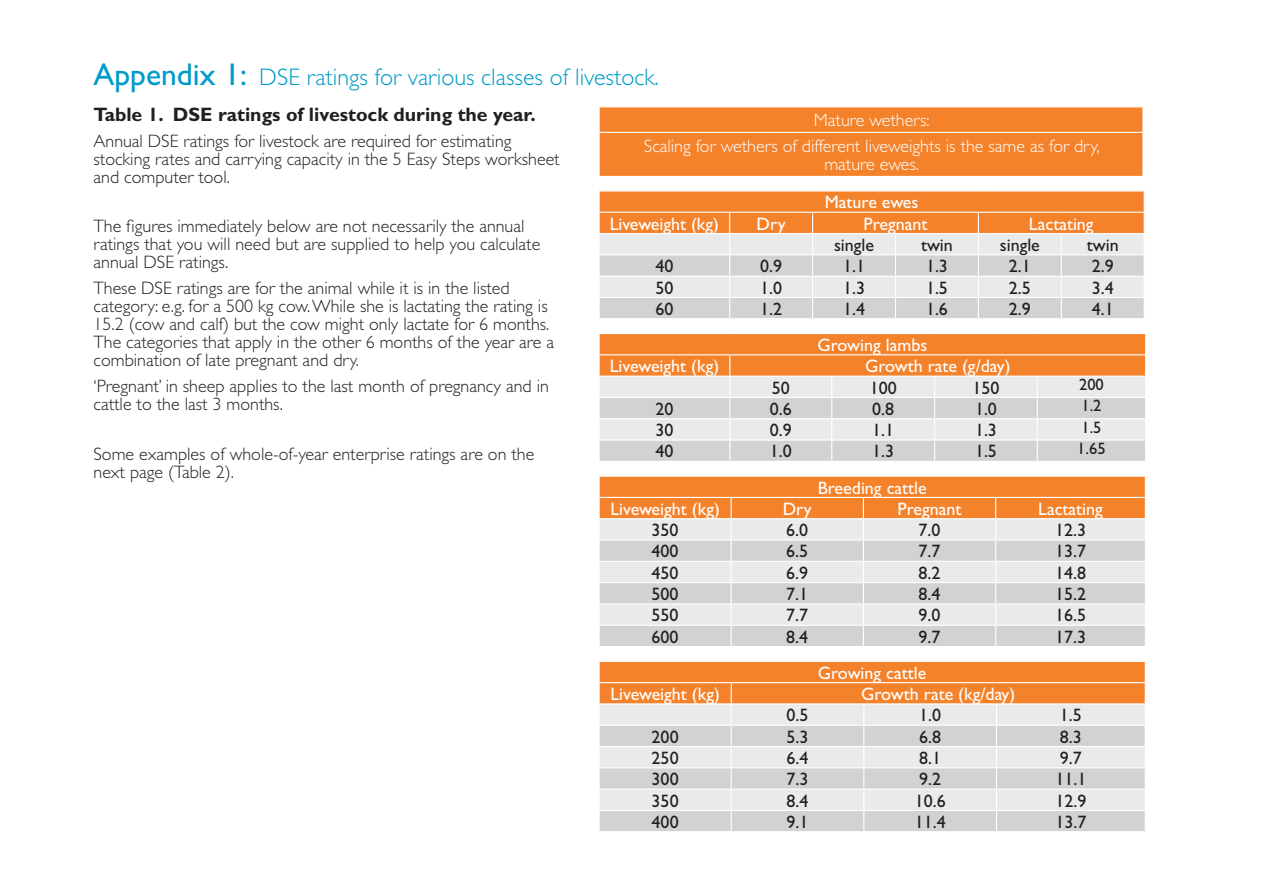
<style>
.page{position:relative;width:1263px;height:893px;background:#fff}
.page>*{position:absolute;margin:0;border:0;box-sizing:border-box;transform-origin:0 0}
.Level_1_heading{font:300 24px "Gill Sans";color:#009bc8}
.bodytext12pt{font:700 19.5px "Gill Sans";color:#231f20}
.bodytext12pt-2{font:300 18px/18px "Gill Sans";color:#231f20}
.t1{font:18px "Gill Sans";color:#231f20}
.t2{font:18px "Gill Sans";color:#fff}
.bodytext12pt-3{font:300 18px/18px "Gill Sans";color:#fff;text-align:center}
.t3{font:16.5px "Gill Sans";color:#231f20}
.s1{font-weight:400;font-size:31.5px}
</style>
<div class="page">
<div style="left:599px;top:107px;width:544px;height:69px;background:#f4822b"></div>
<hr style="left:598px;top:132px;width:545px;height:1px;background:#fff">
<hr style="left:598px;top:133px;width:2px;height:43px;background:#fff">
<hr style="left:1142px;top:133px;width:1px;height:43px;background:#fff">
<svg style="left:599px;top:191px;width:546px;height:127px;background:#e6c2a8"></svg>
<svg style="left:599px;top:334px;width:547px;height:127px;background:#e6c2a8"></svg>
<svg style="left:599px;top:476px;width:547px;height:170px;background:#e4cab6"></svg>
<svg style="left:599px;top:661px;width:547px;height:170px;background:#e4cab6"></svg>
<p class="Level_1_heading" style="left:94px;top:63px;width:567px"><span class="s1">Appendix 1:</span> DSE ratings for various classes of livestock.</p>
<p class="bodytext12pt" style="left:94px;top:103px;width:444px">Table 1. DSE ratings of livestock during the year.</p>
<p class="bodytext12pt-2" style="left:94px;top:132px;width:468px">Annual DSE ratings for livestock are required for estimating stocking rates and carrying capacity in the 5 Easy Steps worksheet and computer tool.</p>
<p class="bodytext12pt-2" style="left:94px;top:218px;width:448px">The figures immediately below are not necessarily the annual ratings that you will need but are supplied to help you calculate annual DSE ratings.</p>
<p class="bodytext12pt-2" style="left:94px;top:279px;width:462px">These DSE ratings are for the animal while it is in the listed category: e.g. for a 500 kg cow. While she is lactating the rating is 15.2 (cow and calf) but the cow might only lactate for 6 months.<br>The categories that apply in the other 6 months of the year are a combination of late pregnant and dry.</p>
<p class="bodytext12pt-2" style="left:94px;top:377px;width:457px">‘Pregnant’ in sheep applies to the last month of pregnancy and in cattle to the last 3 months.</p>
<p class="bodytext12pt-2" style="left:94px;top:445px;width:442px">Some examples of whole-of-year enterprise ratings are on the next page (Table 2).</p>
<p class="bodytext12pt-3" style="left:814px;top:112px;width:117px">Mature wethers:</p>
<p class="bodytext12pt-3" style="left:644px;top:137px;width:457px">Scaling for wethers of different liveweights is the same as for dry, mature ewes.</p>
<p class="t2" style="left:825px;top:192px;width:95px">Mature ewes</p>
<p class="t2" style="left:610px;top:213px;width:111px">Liveweight (kg)</p>
<p class="t2" style="left:757px;top:213px;width:31px">Dry</p>
<p class="t2" style="left:863px;top:213px;width:65px">Pregnant</p>
<p class="t2" style="left:1029px;top:213px;width:66px">Lactating</p>
<p class="t1" style="left:834px;top:235px;width:42px">single</p>
<p class="t1" style="left:921px;top:235px;width:33px">twin</p>
<p class="t1" style="left:1000px;top:235px;width:42px">single</p>
<p class="t1" style="left:1087px;top:235px;width:33px">twin</p>
<p class="t1" style="left:655px;top:256px;width:19px">40</p>
<p class="t1" style="left:760px;top:256px;width:23px">0.9</p>
<p class="t1" style="left:843px;top:256px;width:23px">1.1</p>
<p class="t1" style="left:926px;top:256px;width:23px">1.3</p>
<p class="t1" style="left:1009px;top:256px;width:23px">2.1</p>
<p class="t1" style="left:1092px;top:256px;width:23px">2.9</p>
<p class="t1" style="left:655px;top:277px;width:19px">50</p>
<p class="t1" style="left:760px;top:277px;width:23px">1.0</p>
<p class="t1" style="left:843px;top:277px;width:23px">1.3</p>
<p class="t1" style="left:926px;top:277px;width:23px">1.5</p>
<p class="t1" style="left:1009px;top:277px;width:23px">2.5</p>
<p class="t1" style="left:1092px;top:277px;width:23px">3.4</p>
<p class="t1" style="left:655px;top:298px;width:19px">60</p>
<p class="t1" style="left:760px;top:298px;width:23px">1.2</p>
<p class="t1" style="left:843px;top:298px;width:23px">1.4</p>
<p class="t1" style="left:926px;top:298px;width:23px">1.6</p>
<p class="t1" style="left:1009px;top:298px;width:23px">2.9</p>
<p class="t1" style="left:1092px;top:298px;width:23px">4.1</p>
<p class="t2" style="left:817px;top:335px;width:111px">Growing lambs</p>
<p class="t2" style="left:610px;top:356px;width:111px">Liveweight (kg)</p>
<p class="t2" style="left:865px;top:356px;width:147px">Growth rate (g/day)</p>
<p class="t1" style="left:772px;top:377px;width:19px">50</p>
<p class="t1" style="left:870px;top:377px;width:28px">100</p>
<p class="t1" style="left:972px;top:377px;width:28px">150</p>
<p class="t3" style="left:1079px;top:375px;width:26px">200</p>
<p class="t1" style="left:655px;top:398px;width:19px">20</p>
<p class="t1" style="left:770px;top:398px;width:23px">0.6</p>
<p class="t1" style="left:872px;top:398px;width:23px">0.8</p>
<p class="t1" style="left:975px;top:398px;width:23px">1.0</p>
<p class="t3" style="left:1081px;top:396px;width:22px">1.2</p>
<p class="t1" style="left:655px;top:420px;width:19px">30</p>
<p class="t1" style="left:770px;top:420px;width:23px">0.9</p>
<p class="t1" style="left:872px;top:420px;width:23px">1.1</p>
<p class="t1" style="left:975px;top:420px;width:23px">1.3</p>
<p class="t3" style="left:1081px;top:418px;width:22px">1.5</p>
<p class="t1" style="left:655px;top:441px;width:19px">40</p>
<p class="t1" style="left:770px;top:441px;width:23px">1.0</p>
<p class="t1" style="left:872px;top:441px;width:23px">1.3</p>
<p class="t1" style="left:975px;top:441px;width:23px">1.5</p>
<p class="t3" style="left:1077px;top:439px;width:30px">1.65</p>
<p class="t2" style="left:818px;top:477px;width:111px">Breeding cattle</p>
<p class="t2" style="left:610px;top:498px;width:111px">Liveweight (kg)</p>
<p class="t2" style="left:783px;top:498px;width:31px">Dry</p>
<p class="t2" style="left:897px;top:498px;width:65px">Pregnant</p>
<p class="t2" style="left:1038px;top:498px;width:66px">Lactating</p>
<p class="t1" style="left:652px;top:520px;width:28px">350</p>
<p class="t1" style="left:786px;top:520px;width:23px">6.0</p>
<p class="t1" style="left:918px;top:520px;width:23px">7.0</p>
<p class="t1" style="left:1055px;top:520px;width:32px">12.3</p>
<p class="t1" style="left:652px;top:541px;width:28px">400</p>
<p class="t1" style="left:786px;top:541px;width:23px">6.5</p>
<p class="t1" style="left:918px;top:541px;width:23px">7.7</p>
<p class="t1" style="left:1055px;top:541px;width:32px">13.7</p>
<p class="t1" style="left:652px;top:562px;width:28px">450</p>
<p class="t1" style="left:786px;top:562px;width:23px">6.9</p>
<p class="t1" style="left:918px;top:562px;width:23px">8.2</p>
<p class="t1" style="left:1055px;top:562px;width:32px">14.8</p>
<p class="t1" style="left:652px;top:584px;width:28px">500</p>
<p class="t1" style="left:786px;top:584px;width:23px">7.1</p>
<p class="t1" style="left:918px;top:584px;width:23px">8.4</p>
<p class="t1" style="left:1055px;top:584px;width:32px">15.2</p>
<p class="t1" style="left:652px;top:605px;width:28px">550</p>
<p class="t1" style="left:786px;top:605px;width:23px">7.7</p>
<p class="t1" style="left:918px;top:605px;width:23px">9.0</p>
<p class="t1" style="left:1055px;top:605px;width:32px">16.5</p>
<p class="t1" style="left:652px;top:626px;width:28px">600</p>
<p class="t1" style="left:786px;top:626px;width:23px">8.4</p>
<p class="t1" style="left:918px;top:626px;width:23px">9.7</p>
<p class="t1" style="left:1055px;top:626px;width:32px">17.3</p>
<p class="t2" style="left:818px;top:662px;width:110px">Growing cattle</p>
<p class="t2" style="left:610px;top:684px;width:111px">Liveweight (kg)</p>
<p class="t2" style="left:861px;top:684px;width:156px">Growth rate (kg/day)</p>
<p class="t1" style="left:786px;top:705px;width:23px">0.5</p>
<p class="t1" style="left:919px;top:705px;width:23px">1.0</p>
<p class="t1" style="left:1060px;top:705px;width:23px">1.5</p>
<p class="t1" style="left:652px;top:726px;width:28px">200</p>
<p class="t1" style="left:786px;top:726px;width:23px">5.3</p>
<p class="t1" style="left:919px;top:726px;width:23px">6.8</p>
<p class="t1" style="left:1060px;top:726px;width:23px">8.3</p>
<p class="t1" style="left:652px;top:747px;width:28px">250</p>
<p class="t1" style="left:786px;top:747px;width:23px">6.4</p>
<p class="t1" style="left:919px;top:747px;width:23px">8.1</p>
<p class="t1" style="left:1060px;top:747px;width:23px">9.7</p>
<p class="t1" style="left:652px;top:769px;width:28px">300</p>
<p class="t1" style="left:786px;top:769px;width:23px">7.3</p>
<p class="t1" style="left:919px;top:769px;width:23px">9.2</p>
<p class="t1" style="left:1055px;top:769px;width:32px">11.1</p>
<p class="t1" style="left:652px;top:790px;width:28px">350</p>
<p class="t1" style="left:786px;top:790px;width:23px">8.4</p>
<p class="t1" style="left:915px;top:790px;width:32px">10.6</p>
<p class="t1" style="left:1055px;top:790px;width:32px">12.9</p>
<p class="t1" style="left:652px;top:811px;width:28px">400</p>
<p class="t1" style="left:786px;top:811px;width:23px">9.1</p>
<p class="t1" style="left:915px;top:811px;width:32px">11.4</p>
<p class="t1" style="left:1055px;top:811px;width:32px">13.7</p>
</div>
